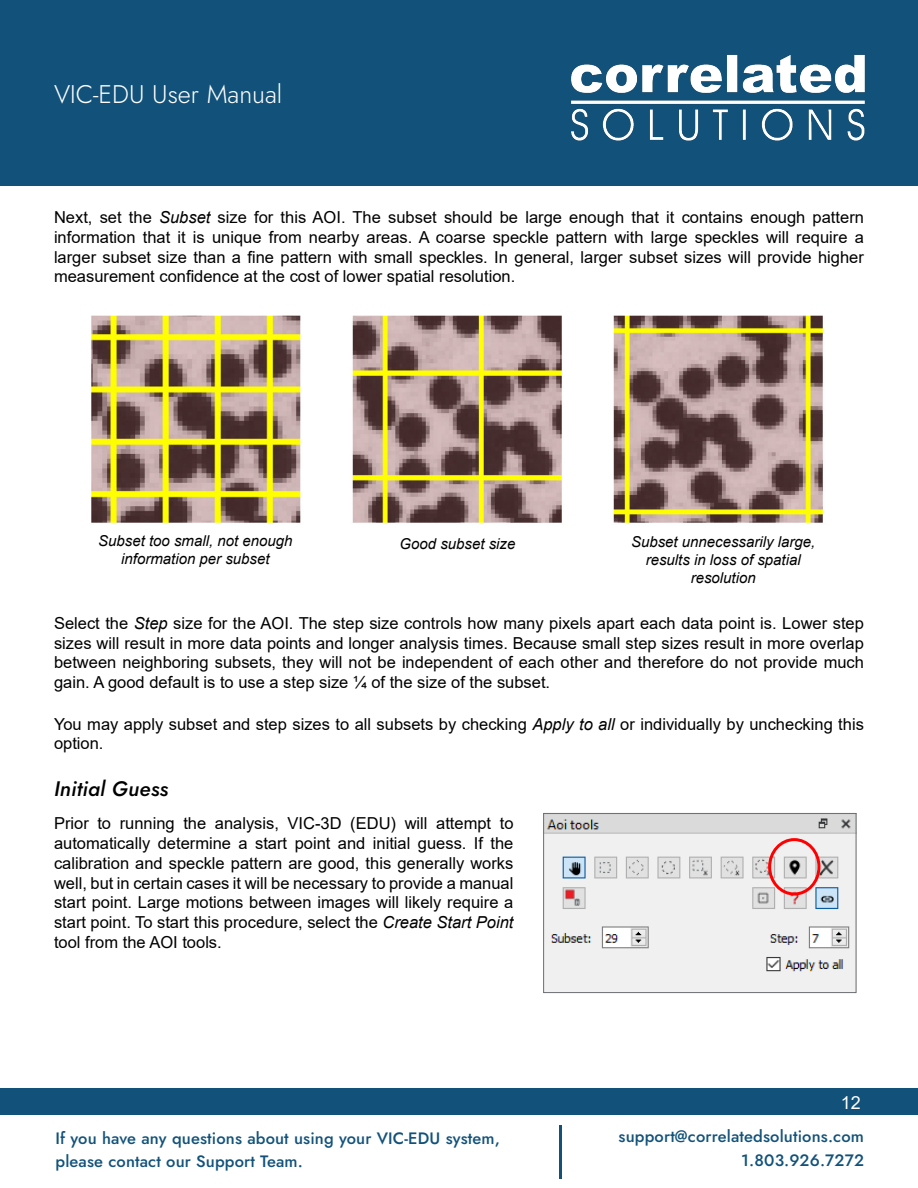
<style>
.page{position:relative;width:918px;height:1188px;background:#fff}
.page>*{position:absolute;margin:0;border:0;box-sizing:border-box;transform-origin:0 0}
.t1{font:300 25.5px "Jost";color:#fff}
.t2{font:italic 500 21px "Jost";letter-spacing:.01em;color:#000}
.t3{font:18px "Arial";color:#fff}
.t4{font:16.5px/19.8px "Arial";color:#000;text-align:justify}
.t5{font:500 16.5px/22.5px "Jost";letter-spacing:.01em;color:#12527a}
.t6{font:italic 15px/18px "Arial";color:#000;text-align:center}
.s1{font-style:italic}
</style>
<div class="page">
<div style="left:0;top:0;width:918px;height:186px;background:#12527a"></div>
<hr style="left:560px;top:1125px;width:2px;height:54px;background:#12527a">
<img style="left:571px;top:54px;width:294px;height:87px">
<div style="left:0;top:1089px;width:918px;height:26px;background:#12527a"></div>
<img style="left:91px;top:315px;width:732px;height:208px">
<img style="left:545px;top:815px;width:309px;height:176px">
<div style="left:543px;top:813px;width:313px;height:180px;border:1px solid #6d6e71"></div>
<div style="left:768px;top:838px;width:52px;height:58px;border:3px solid #f00;border-radius:50%"></div>
<h1 class="t1" style="left:54px;top:77px;width:230px">VIC-EDU User Manual</h1>
<p class="t4" style="left:54px;top:207px;width:812px">Next, set the <span class="s1">Subset</span> size for this AOI. The subset should be large enough that it contains enough pattern information that it is unique from nearby areas. A coarse speckle pattern with large speckles will require a larger subset size than a fine pattern with small speckles. In general, larger subset sizes will provide higher measurement confidence at the cost of lower spatial resolution.</p>
<p class="t6" style="left:98px;top:532px;width:196px">Subset too small, not enough</p>
<p class="t6" style="left:121px;top:550px;width:150px">information per subset</p>
<p class="t6" style="left:400px;top:534px;width:117px">Good subset size</p>
<p class="t6" style="left:631px;top:533px;width:186px">Subset unnecessarily large, results in loss of spatial resolution</p>
<p class="t4" style="left:54px;top:613px;width:812px">Select the <span class="s1">Step</span> size for the AOI. The step size controls how many pixels apart each data point is. Lower step sizes will result in more data points and longer analysis times. Because small step sizes result in more overlap between neighboring subsets, they will not be independent of each other and therefore do not provide much gain. A good default is to use a step size ¼ of the size of the subset.</p>
<p class="t4" style="left:54px;top:714px;width:811px">You may apply subset and step sizes to all subsets by checking <span class="s1">Apply to all</span> or individually by unchecking this option.</p>
<p class="t2" style="left:54px;top:775px;width:116px">Initial Guess</p>
<p class="t4" style="left:54px;top:813px;width:461px">Prior to running the analysis, VIC-3D (EDU) will attempt to automatically determine a start point and initial guess. If the calibration and speckle pattern are good, this generally works well, but in certain cases it will be necessary to provide a manual start point. Large motions between images will likely require a start point. To start this procedure, select the <span class="s1">Create Start Point </span>tool from the AOI tools.</p>
<p class="t3" style="left:841px;top:1090px;width:22px">12</p>
<p class="t5" style="left:56px;top:1128px;width:446px">If you have any questions about using your VIC-EDU system, please contact our Support Team.</p>
<p class="t5" style="left:619px;top:1125px;width:247px;line-height:24px;text-align:right">support@correlatedsolutions.com<br>1.803.926.7272</p>
</div>
